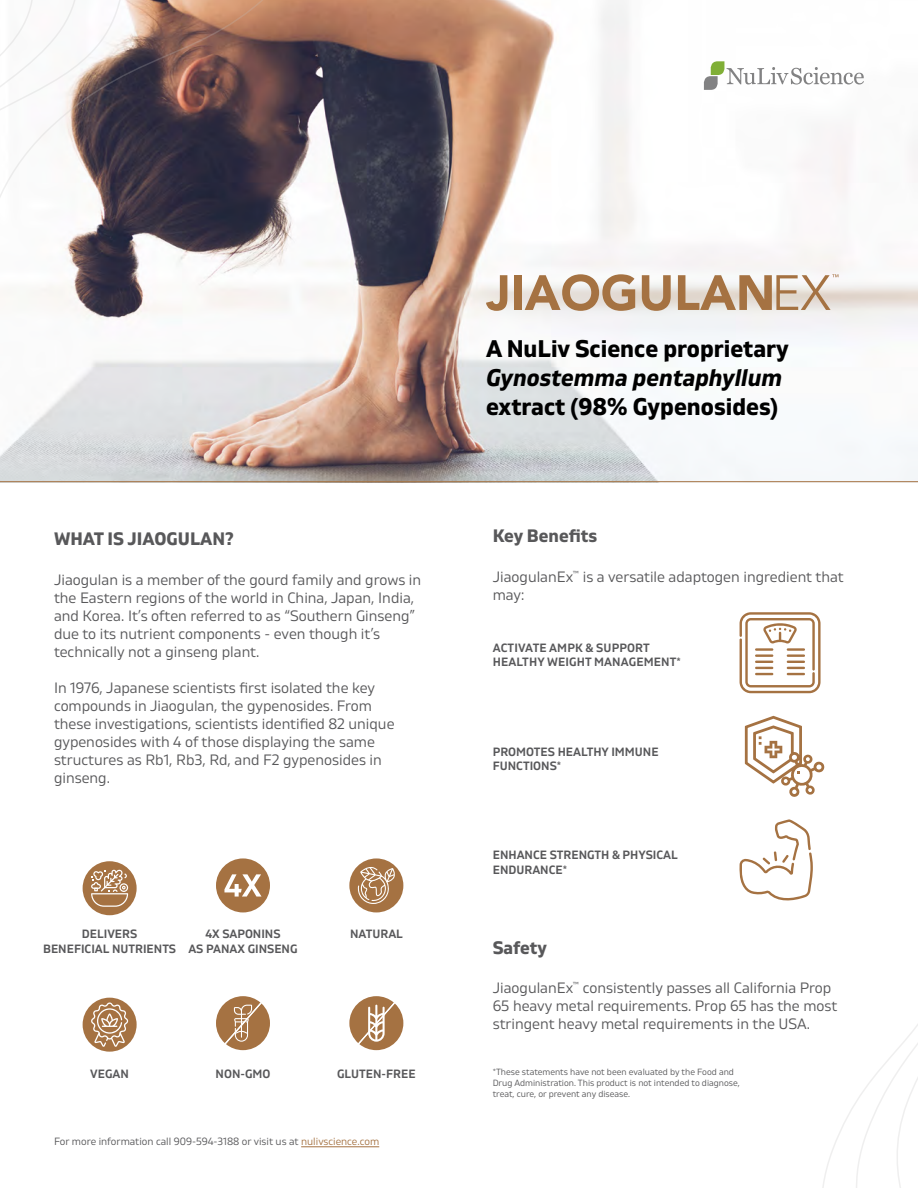
<style>
.page{position:relative;width:918px;height:1188px;background:#fff}
.page>*{position:absolute;margin:0;border:0;box-sizing:border-box;transform-origin:0 0}
.t1{font:700 24px "Gilam";color:#000}
.t2{font:italic 700 24px "Gilam";color:#000}
.t3{font:700 18px "Gilam";color:#58585a}
.t4{font:15px/18px "Gilam";color:#58585a}
.t5{font:600 12px/14.4px "Gilam";color:#58585a}
.t6{font:10.5px "Gilam";color:#58585a}
.t7{font:9px/10.8px "Gilam";color:#58585a}
.s1{color:#a57242}
</style>
<div class="page">
<img style="left:0;top:0;width:918px;height:481px">
<svg style="left:704px;top:61px;width:160px;height:29px"></svg>
<hr style="left:301px;top:1147px;width:78px;height:1px;background:#a57242">
<hr style="left:0;top:481px;width:918px;height:1px;background:#a57242">
<svg style="left:822px;top:1024px;width:96px;height:164px"></svg>
<svg style="left:0;top:0;width:369px;height:400px"></svg>
<svg style="left:486px;top:275px;width:21px;height:36px"></svg>
<div style="left:514px;top:275px;width:7px;height:35px;background:#a57242"></div>
<svg style="left:525px;top:274px;width:110px;height:37px"></svg>
<svg style="left:642px;top:275px;width:29px;height:36px"></svg>
<svg style="left:678px;top:274px;width:160px;height:36px"></svg>
<div style="left:349px;top:858px;width:54px;height:54px;background:#a57242;border-radius:50%"></div>
<svg style="left:357px;top:867px;width:38px;height:37px"></svg>
<svg style="left:745px;top:716px;width:80px;height:81px"></svg>
<svg style="left:740px;top:612px;width:81px;height:81px"></svg>
<svg style="left:739px;top:819px;width:74px;height:82px"></svg>
<div style="left:83px;top:998px;width:54px;height:54px;background:#a57242;border-radius:50%"></div>
<svg style="left:91px;top:1003px;width:37px;height:44px"></svg>
<svg style="left:216px;top:996px;width:54px;height:54px"></svg>
<svg style="left:349px;top:996px;width:54px;height:54px"></svg>
<div style="left:216px;top:858px;width:54px;height:54px;background:#a57242;border-radius:50%"></div>
<svg style="left:224px;top:874px;width:38px;height:23px"></svg>
<div style="left:83px;top:861px;width:54px;height:54px;background:#a57242;border-radius:50%"></div>
<svg style="left:91px;top:869px;width:37px;height:38px"></svg>
<p class="t3" style="left:54px;top:526px;width:181px">WHAT IS JIAOGULAN?</p>
<p class="t4" style="left:54px;top:570px;width:369px">Jiaogulan is a member of the gourd family and grows in the Eastern regions of the world in China, Japan, India, and Korea. It’s often referred to as “Southern Ginseng” due to its nutrient components - even though it’s technically not a ginseng plant.</p>
<p class="t4" style="left:54px;top:678px;width:342px">In 1976, Japanese scientists first isolated the key compounds in Jiaogulan, the gypenosides. From these investigations, scientists identified 82 unique gypenosides with 4 of those displaying the same structures as Rb1, Rb3, Rd, and F2 gypenosides in ginseng.</p>
<p class="t5" style="left:188px;top:926px;width:111px;text-align:center">4X SAPONINS<br>AS PANAX GINSENG</p>
<p class="t5" style="left:82px;top:926px;width:57px">DELIVERS</p>
<p class="t5" style="left:350px;top:926px;width:55px">NATURAL</p>
<p class="t5" style="left:43px;top:941px;width:134px">BENEFICIAL NUTRIENTS</p>
<p class="t5" style="left:90px;top:1066px;width:40px">VEGAN</p>
<p class="t5" style="left:216px;top:1066px;width:56px">NON-GMO</p>
<p class="t5" style="left:337px;top:1066px;width:80px">GLUTEN-FREE</p>
<p class="t6" style="left:54px;top:1134px;width:327px">For more information call 909-594-3188 or visit us at <span class="s1">nulivscience.com</span></p>
<h1 class="t1" style="left:486px;top:331px;width:304px">A NuLiv Science proprietary</h1>
<h1 class="t2" style="left:486px;top:360px;width:298px">Gynostemma pentaphyllum</h1>
<h1 class="t1" style="left:486px;top:389px;width:294px">extract (98% Gypenosides)</h1>
<p class="t3" style="left:493px;top:523px;width:106px">Key Benefits</p>
<p class="t4" style="left:493px;top:567px;width:353px">JiaogulanEx<sup>™</sup> is a versatile adaptogen ingredient that may:</p>
<p class="t5" style="left:493px;top:640px;width:190px">ACTIVATE AMPK &amp; SUPPORT<br>HEALTHY WEIGHT MANAGEMENT*</p>
<p class="t5" style="left:493px;top:744px;width:167px">PROMOTES HEALTHY IMMUNE<br>FUNCTIONS*</p>
<p class="t5" style="left:493px;top:847px;width:187px">ENHANCE STRENGTH &amp; PHYSICAL<br>ENDURANCE*</p>
<p class="t3" style="left:493px;top:934px;width:56px">Safety</p>
<p class="t4" style="left:493px;top:978px;width:346px">JiaogulanEx<sup>™</sup> consistently passes all California Prop<br>65 heavy metal requirements. Prop 65 has the most stringent heavy metal requirements in the USA.</p>
<p class="t7" style="left:493px;top:1066px;width:249px">*These statements have not been evaluated by the Food and<br>Drug Administration. This product is not intended to diagnose, treat, cure, or prevent any disease.</p>
</div>
